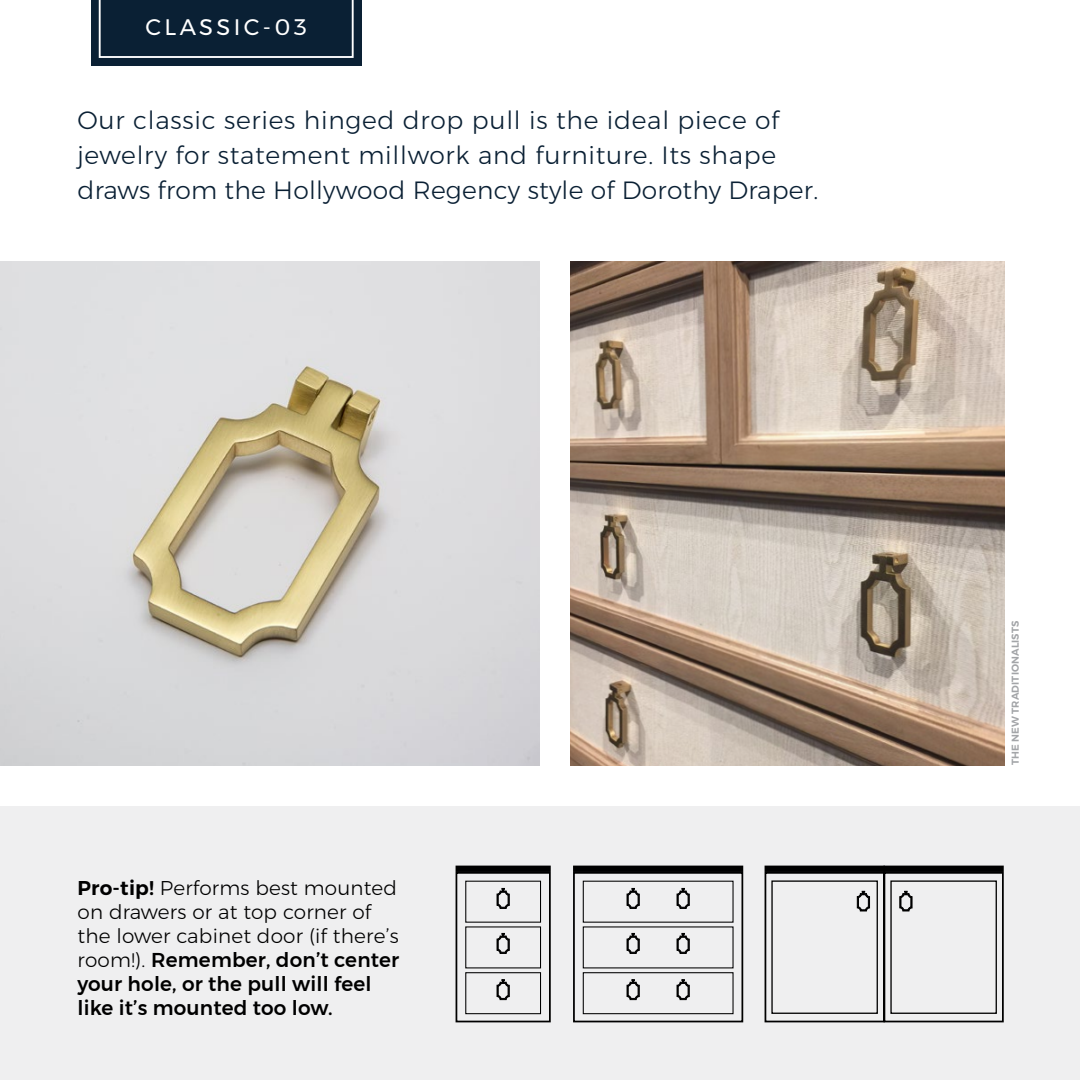
<style>
.page{position:relative;width:1080px;height:1080px;background:#fff}
.page>*{position:absolute;margin:0;border:0;box-sizing:border-box;transform-origin:0 0}
.t1{font:300 25px/35px "Montserrat";letter-spacing:.03em;color:#0a2034}
.t2{font:22.5px "Montserrat";letter-spacing:.15em;color:#fff}
.t3{font:300 20px/24px "Montserrat";letter-spacing:.01em;color:#000}
.t4{font:600 10px "Montserrat";letter-spacing:.01em;color:#a3a5a8}
.s1{font-weight:600}
.s2{font-weight:500}
</style>
<div class="page">
<div style="left:0;top:806px;width:1080px;height:274px;background:#efeff0"></div>
<img style="left:0;top:261px;width:540px;height:504px">
<img style="left:571px;top:261px;width:434px;height:504px">
<div style="left:91px;top:0;width:271px;height:66px;background:#0a2034"></div>
<svg style="left:99px;top:0;width:255px;height:58px"></svg>
<div style="left:456px;top:872px;width:95px;height:150px;border:2px solid #000"></div>
<div style="left:765px;top:872px;width:120px;height:150px;border:2px solid #000"></div>
<div style="left:771px;top:880px;width:107px;height:134px;border:1px solid #000"></div>
<div style="left:884px;top:872px;width:120px;height:150px;border:2px solid #000"></div>
<div style="left:890px;top:880px;width:107px;height:134px;border:1px solid #000"></div>
<div style="left:456px;top:866px;width:95px;height:6px;border:2px solid #000"></div>
<div style="left:765px;top:866px;width:120px;height:6px;border:2px solid #000"></div>
<div style="left:884px;top:866px;width:120px;height:6px;border:2px solid #000"></div>
<svg style="left:496px;top:888px;width:14px;height:21px"></svg>
<div style="left:465px;top:972px;width:76px;height:42px;border:1px solid #000"></div>
<svg style="left:496px;top:933px;width:14px;height:21px"></svg>
<svg style="left:496px;top:979px;width:14px;height:21px"></svg>
<svg style="left:857px;top:891px;width:13px;height:21px"></svg>
<svg style="left:899px;top:891px;width:14px;height:21px"></svg>
<div style="left:573px;top:872px;width:170px;height:150px;border:2px solid #000"></div>
<div style="left:573px;top:866px;width:170px;height:6px;border:2px solid #000"></div>
<svg style="left:626px;top:888px;width:14px;height:21px"></svg>
<div style="left:583px;top:972px;width:151px;height:42px;border:1px solid #000"></div>
<svg style="left:626px;top:933px;width:14px;height:21px"></svg>
<svg style="left:626px;top:979px;width:14px;height:21px"></svg>
<svg style="left:676px;top:888px;width:14px;height:21px"></svg>
<svg style="left:676px;top:933px;width:14px;height:21px"></svg>
<svg style="left:676px;top:979px;width:14px;height:21px"></svg>
<p class="t2" style="left:145px;top:10px;width:163px">CLASSIC-03</p>
<p class="t1" style="left:78px;top:102px;width:742px">Our classic series hinged drop pull is the ideal piece of jewelry for statement millwork and furniture. Its shape draws from the Hollywood Regency style of Dorothy Draper.</p>
<p class="t3" style="left:78px;top:876px;width:323px"><span class="s1">Pro-tip!</span> Performs best mounted on drawers or at top corner of the lower cabinet door (if there’s room!). <span class="s2">Remember, don’t center your hole, or the pull will feel like it’s mounted too low.</span></p>
<p class="t4" style="left:1007px;top:765px;width:146px;rotate:-90deg">THE NEW TRADITIONALISTS</p>
</div>
